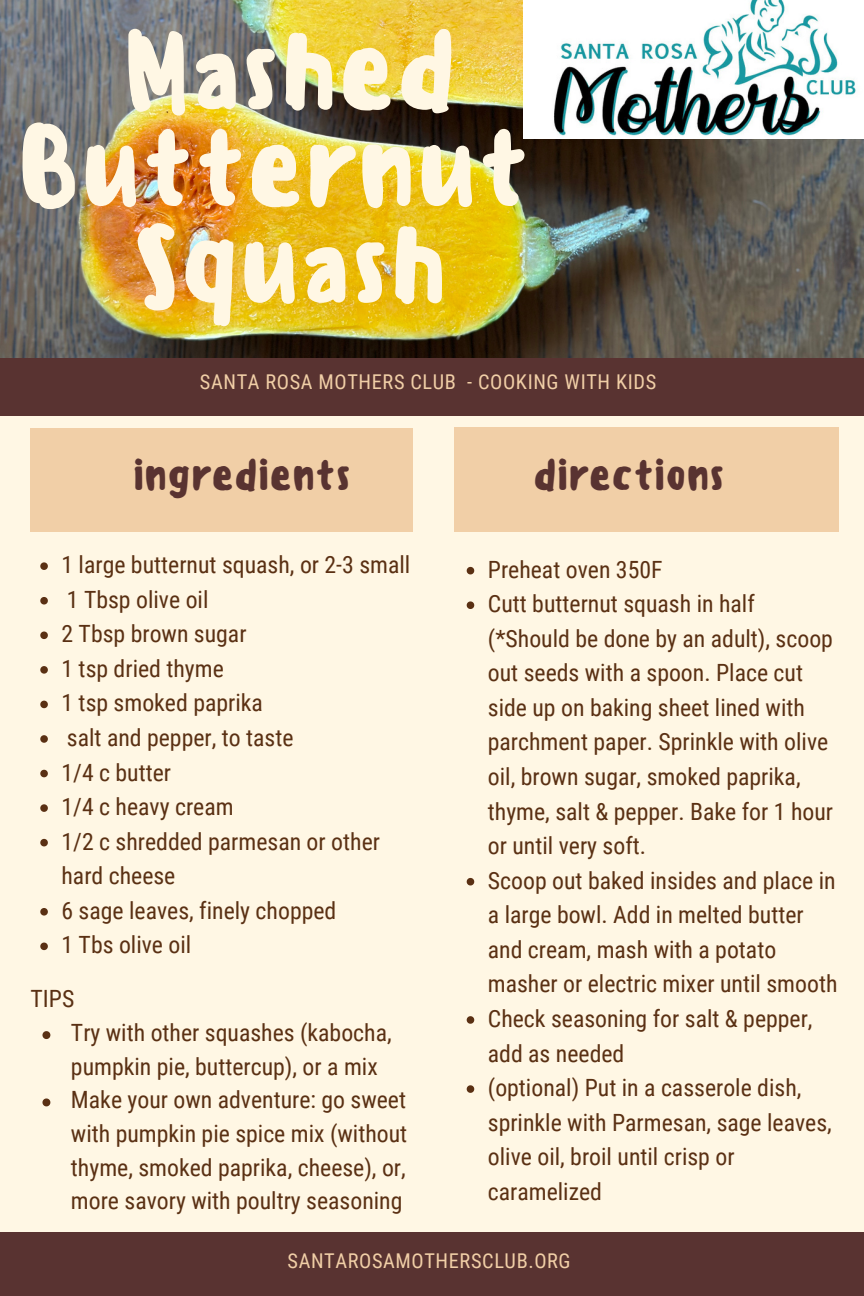
<style>
.page{position:relative;width:864px;height:1296px;background:#fff7e4}
.page>*{position:absolute;margin:0;border:0;box-sizing:border-box;transform-origin:0 0}
.t1{font:500 108.6px/96.6px "Sensei";color:#fff7e4;text-align:center}
.t2{font:500 42.3px "Sensei";color:#593331}
.t3{font:23.7px/34.5px "Roboto Condensed";color:#5a3013}
.t4{font:20.4px "Roboto Condensed";letter-spacing:.03em;color:#f1cfa7}
</style>
<div class="page">
<div style="left:31px;top:428px;width:382px;height:104px;background:#f1cfa7"></div>
<div style="left:0;top:1232px;width:864px;height:64px;background:#593331"></div>
<div style="left:454px;top:428px;width:385px;height:103px;background:#f1cfa7"></div>
<div style="left:0;top:350px;width:864px;height:65px;background:#593331"></div>
<img style="left:0;top:0;width:864px;height:357px">
<img style="left:524px;top:0;width:340px;height:139px">
<svg style="left:40px;top:562px;width:8px;height:8px"></svg>
<svg style="left:40px;top:597px;width:8px;height:8px"></svg>
<svg style="left:40px;top:632px;width:8px;height:7px"></svg>
<svg style="left:40px;top:666px;width:8px;height:8px"></svg>
<svg style="left:40px;top:701px;width:8px;height:7px"></svg>
<svg style="left:40px;top:735px;width:8px;height:8px"></svg>
<svg style="left:40px;top:770px;width:8px;height:7px"></svg>
<svg style="left:40px;top:804px;width:8px;height:8px"></svg>
<svg style="left:40px;top:839px;width:8px;height:7px"></svg>
<svg style="left:40px;top:908px;width:8px;height:8px"></svg>
<svg style="left:40px;top:943px;width:8px;height:7px"></svg>
<svg style="left:467px;top:567px;width:7px;height:7px"></svg>
<svg style="left:467px;top:601px;width:7px;height:8px"></svg>
<svg style="left:467px;top:878px;width:7px;height:7px"></svg>
<svg style="left:467px;top:1016px;width:7px;height:8px"></svg>
<svg style="left:467px;top:1085px;width:7px;height:8px"></svg>
<svg style="left:42px;top:1031px;width:8px;height:8px"></svg>
<svg style="left:42px;top:1098px;width:8px;height:8px"></svg>
<h1 class="t1" style="left:17px;top:23px;width:514px">Mashed<br>Butternut<br>Squash</h1>
<p class="t4" style="left:200px;top:370px;width:458px">SANTA ROSA MOTHERS CLUB - COOKING WITH KIDS</p>
<h2 class="t2" style="left:133px;top:450px;width:220px">ingredients</h2>
<h2 class="t2" style="left:533px;top:450px;width:193px">directions</h2>
<p class="t3" style="left:61px;top:548px;width:350px">1 large butternut squash, or 2-3 small<br>1 Tbsp olive oil<br>2 Tbsp brown sugar<br>1 tsp dried thyme<br>1 tsp smoked paprika<br>salt and pepper, to taste<br>1/4 c butter<br>1/4 c heavy cream<br>1/2 c shredded parmesan or other hard cheese<br>6 sage leaves, finely chopped<br>1 Tbs olive oil</p>
<p class="t3" style="left:488px;top:552px;width:351px">Preheat oven 350F<br>Cutt butternut squash in half (*Should be done by an adult), scoop out seeds with a spoon. Place cut side up on baking sheet lined with parchment paper. Sprinkle with olive oil, brown sugar, smoked paprika, thyme, salt &amp; pepper. Bake for 1 hour or until very soft.<br>Scoop out baked insides and place in a large bowl. Add in melted butter and cream, mash with a potato masher or electric mixer until smooth<br>Check seasoning for salt &amp; pepper, add as needed<br>(optional) Put in a casserole dish, sprinkle with Parmesan, sage leaves, olive oil, broil until crisp or caramelized</p>
<p class="t3" style="left:31px;top:982px;width:45px">TIPS</p>
<p class="t3" style="left:71px;top:1016px;width:338px;line-height:33.6px">Try with other squashes (kabocha, pumpkin pie, buttercup), or a mix Make your own adventure: go sweet with pumpkin pie spice mix (without thyme, smoked paprika, cheese), or, more savory with poultry seasoning</p>
<p class="t4" style="left:288px;top:1250px;width:285px">SANTAROSAMOTHERSCLUB.ORG</p>
</div>
